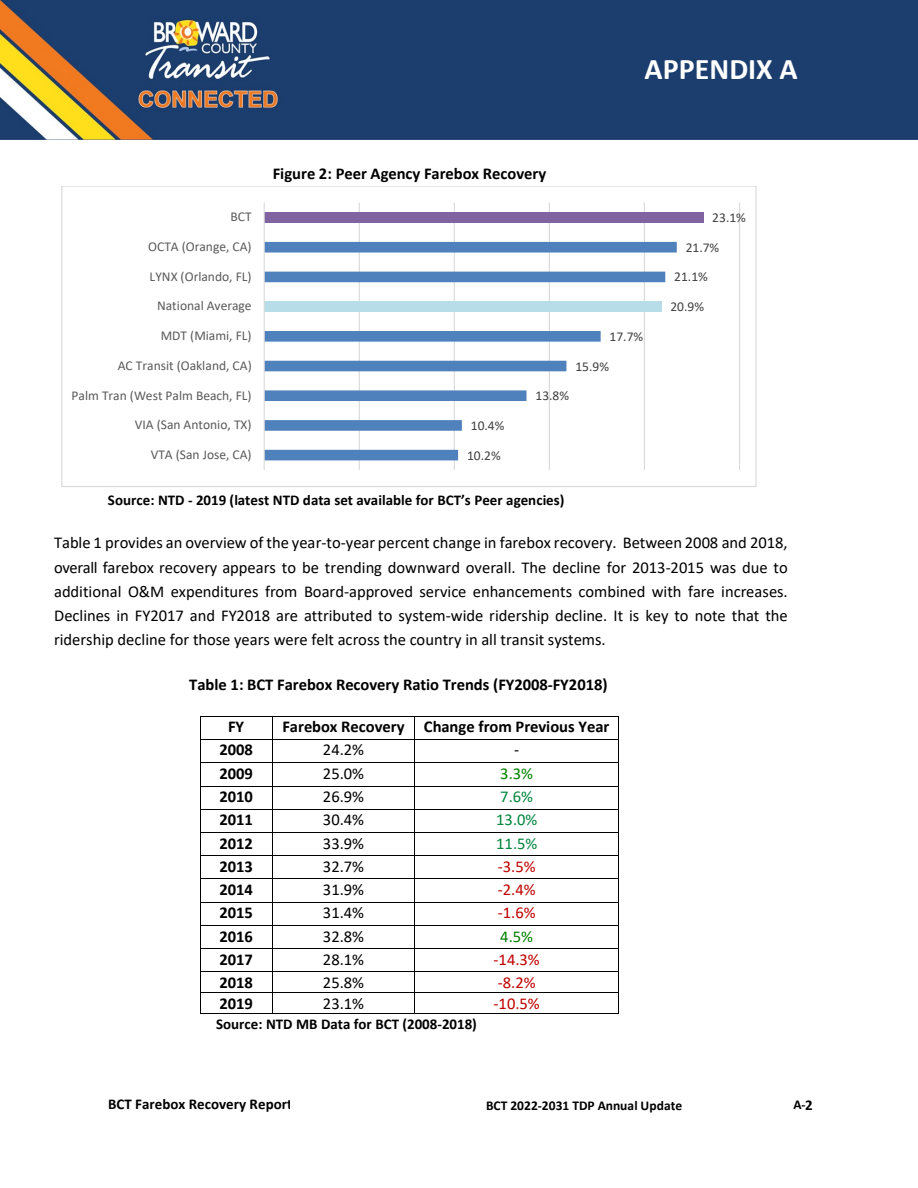
<style>
.page{position:relative;width:918px;height:1188px;background:#fff}
.page>*{position:absolute;margin:0;border:0;box-sizing:border-box;transform-origin:0 0}
.t1{font:700 30px "Calibri";color:#fff}
.t2{font:16.5px/24.2px "Calibri";color:#000;text-align:justify}
.t3{font:700 16.5px "Calibri";letter-spacing:-.005em;color:#000}
.t4{font:16.5px "Calibri";color:#c00000}
.t5{font:16.5px "Calibri";color:#00863d}
.t6{font:16.5px "Calibri";color:#008000}
.t7{font:700 15px "Calibri";color:#000}
.t8{font:13.5px "Calibri";color:#595959}
.t9{font:13.5px "Calibri";color:#404040}
.t10{font:700 13.5px "Calibri";color:#000}
</style>
<div class="page">
<img style="left:0;top:0;width:918px;height:140px">
<hr style="left:201px;top:716px;width:71px;height:1px;background:#000">
<hr style="left:273px;top:716px;width:141px;height:1px;background:#000">
<hr style="left:415px;top:716px;width:203px;height:1px;background:#000">
<hr style="left:201px;top:739px;width:71px;height:1px;background:#000">
<hr style="left:273px;top:739px;width:141px;height:1px;background:#000">
<hr style="left:415px;top:739px;width:203px;height:1px;background:#000">
<hr style="left:201px;top:762px;width:71px;height:1px;background:#000">
<hr style="left:273px;top:762px;width:141px;height:1px;background:#000">
<hr style="left:415px;top:762px;width:203px;height:1px;background:#000">
<hr style="left:201px;top:786px;width:71px;height:1px;background:#000">
<hr style="left:273px;top:786px;width:141px;height:1px;background:#000">
<hr style="left:415px;top:786px;width:203px;height:1px;background:#000">
<hr style="left:201px;top:809px;width:71px;height:1px;background:#000">
<hr style="left:273px;top:809px;width:141px;height:1px;background:#000">
<hr style="left:415px;top:809px;width:203px;height:1px;background:#000">
<hr style="left:201px;top:832px;width:71px;height:1px;background:#000">
<hr style="left:273px;top:832px;width:141px;height:1px;background:#000">
<hr style="left:415px;top:832px;width:203px;height:1px;background:#000">
<hr style="left:201px;top:855px;width:71px;height:1px;background:#000">
<hr style="left:273px;top:855px;width:141px;height:1px;background:#000">
<hr style="left:415px;top:855px;width:203px;height:1px;background:#000">
<hr style="left:201px;top:879px;width:71px;height:1px;background:#000">
<hr style="left:273px;top:879px;width:141px;height:1px;background:#000">
<hr style="left:415px;top:879px;width:203px;height:1px;background:#000">
<hr style="left:201px;top:902px;width:71px;height:1px;background:#000">
<hr style="left:273px;top:902px;width:141px;height:1px;background:#000">
<hr style="left:415px;top:902px;width:203px;height:1px;background:#000">
<hr style="left:201px;top:925px;width:71px;height:1px;background:#000">
<hr style="left:273px;top:925px;width:141px;height:1px;background:#000">
<hr style="left:415px;top:925px;width:203px;height:1px;background:#000">
<hr style="left:201px;top:948px;width:71px;height:1px;background:#000">
<hr style="left:273px;top:948px;width:141px;height:1px;background:#000">
<hr style="left:415px;top:948px;width:203px;height:1px;background:#000">
<hr style="left:201px;top:972px;width:71px;height:1px;background:#000">
<hr style="left:273px;top:972px;width:141px;height:1px;background:#000">
<hr style="left:415px;top:972px;width:203px;height:1px;background:#000">
<hr style="left:201px;top:993px;width:71px;height:1px;background:#000">
<hr style="left:273px;top:993px;width:141px;height:1px;background:#000">
<hr style="left:415px;top:993px;width:203px;height:1px;background:#000">
<svg style="left:200px;top:716px;width:1px;height:298px"></svg>
<hr style="left:201px;top:1013px;width:71px;height:1px;background:#000">
<svg style="left:272px;top:716px;width:1px;height:298px"></svg>
<hr style="left:273px;top:1013px;width:141px;height:1px;background:#000">
<svg style="left:414px;top:716px;width:1px;height:298px"></svg>
<hr style="left:415px;top:1013px;width:203px;height:1px;background:#000">
<svg style="left:618px;top:716px;width:1px;height:298px"></svg>
<hr style="left:359px;top:203px;width:1px;height:267px;background:#d9d9d9">
<hr style="left:454px;top:203px;width:1px;height:267px;background:#d9d9d9">
<hr style="left:549px;top:203px;width:1px;height:267px;background:#d9d9d9">
<hr style="left:644px;top:203px;width:1px;height:267px;background:#d9d9d9">
<hr style="left:739px;top:203px;width:1px;height:267px;background:#d9d9d9">
<div style="left:264px;top:212px;width:439px;height:11px;background:#8064a2"></div>
<svg style="left:265px;top:242px;width:412px;height:218px"></svg>
<hr style="left:264px;top:203px;width:1px;height:267px;background:#d9d9d9">
<p class="t1" style="left:645px;top:48px;width:155px">APPENDIX A</p>
<p class="t8" style="left:231px;top:207px;width:23px">BCT</p>
<p class="t8" style="left:148px;top:237px;width:105px">OCTA (Orange, CA)</p>
<p class="t8" style="left:150px;top:267px;width:104px">LYNX (Orlando, FL)</p>
<p class="t8" style="left:157px;top:297px;width:96px">National Average</p>
<p class="t8" style="left:161px;top:326px;width:93px">MDT (Miami, FL)</p>
<p class="t8" style="left:118px;top:356px;width:135px">AC Transit (Oakland, CA)</p>
<p class="t8" style="left:72px;top:386px;width:182px">Palm Tran (West Palm Beach, FL)</p>
<p class="t8" style="left:135px;top:415px;width:118px">VIA (San Antonio, TX)</p>
<p class="t8" style="left:151px;top:445px;width:102px">VTA (San Jose, CA)</p>
<p class="t3" style="left:273px;top:161px;width:275px">Figure 2: Peer Agency Farebox Recovery</p>
<p class="t9" style="left:610px;top:327px;width:35px">17.7%</p>
<p class="t9" style="left:575px;top:357px;width:35px">15.9%</p>
<p class="t9" style="left:471px;top:416px;width:35px">10.4%</p>
<p class="t9" style="left:467px;top:446px;width:35px">10.2%</p>
<p class="t9" style="left:535px;top:386px;width:35px">13.8%</p>
<p class="t9" style="left:712px;top:208px;width:35px">23.1%</p>
<p class="t9" style="left:686px;top:238px;width:35px">21.7%</p>
<p class="t9" style="left:674px;top:268px;width:35px">21.1%</p>
<p class="t9" style="left:670px;top:297px;width:35px">20.9%</p>
<p class="t7" style="left:108px;top:489px;width:458px">Source: NTD - 2019 (latest NTD data set available for BCT’s Peer agencies)</p>
<p class="t2" style="left:54px;top:530px;width:735px">Table 1 provides an overview of the year-to-year percent change in farebox recovery. Between 2008 and 2018, overall farebox recovery appears to be trending downward overall. The decline for 2013-2015 was due to additional O&amp;M expenditures from Board-approved service enhancements combined with fare increases.<br>Declines in FY2017 and FY2018 are attributed to system-wide ridership decline. It is key to note that the ridership decline for those years were felt across the country in all transit systems.</p>
<p class="t3" style="left:189px;top:673px;width:420px">Table 1: BCT Farebox Recovery Ratio Trends (FY2008-FY2018)</p>
<p class="t3" style="left:228px;top:715px;width:18px">FY</p>
<p class="t3" style="left:282px;top:715px;width:328px">Farebox Recovery Change from Previous Year</p>
<p class="t3" style="left:219px;top:738px;width:35px">2008</p>
<p class="t2" style="left:323px;top:737px;width:43px">24.2%</p>
<p class="t2" style="left:514px;top:737px;width:7px">-</p>
<p class="t3" style="left:219px;top:762px;width:35px">2009</p>
<p class="t2" style="left:323px;top:761px;width:43px">25.0%</p>
<p class="t6" style="left:500px;top:762px;width:34px">3.3%</p>
<p class="t3" style="left:219px;top:785px;width:35px">2010</p>
<p class="t2" style="left:323px;top:784px;width:43px">26.9%</p>
<p class="t5" style="left:500px;top:785px;width:34px">7.6%</p>
<p class="t3" style="left:219px;top:808px;width:35px">2011</p>
<p class="t2" style="left:323px;top:807px;width:43px">30.4%</p>
<p class="t5" style="left:496px;top:808px;width:43px">13.0%</p>
<p class="t3" style="left:219px;top:831px;width:35px">2012</p>
<p class="t2" style="left:323px;top:831px;width:43px">33.9%</p>
<p class="t5" style="left:496px;top:832px;width:43px">11.5%</p>
<p class="t3" style="left:219px;top:855px;width:35px">2013</p>
<p class="t2" style="left:323px;top:854px;width:43px">32.7%</p>
<p class="t4" style="left:498px;top:855px;width:39px">-3.5%</p>
<p class="t3" style="left:219px;top:878px;width:35px">2014</p>
<p class="t2" style="left:323px;top:877px;width:43px">31.9%</p>
<p class="t4" style="left:498px;top:878px;width:39px">-2.4%</p>
<p class="t3" style="left:219px;top:901px;width:35px">2015</p>
<p class="t2" style="left:323px;top:900px;width:43px">31.4%</p>
<p class="t4" style="left:498px;top:901px;width:39px">-1.6%</p>
<p class="t3" style="left:219px;top:924px;width:35px">2016</p>
<p class="t2" style="left:323px;top:924px;width:43px">32.8%</p>
<p class="t6" style="left:500px;top:925px;width:34px">4.5%</p>
<p class="t3" style="left:219px;top:948px;width:35px">2017</p>
<p class="t2" style="left:323px;top:947px;width:43px">28.1%</p>
<p class="t4" style="left:494px;top:948px;width:48px">-14.3%</p>
<p class="t3" style="left:219px;top:971px;width:35px">2018</p>
<p class="t2" style="left:323px;top:970px;width:43px">25.8%</p>
<p class="t4" style="left:498px;top:971px;width:39px">-8.2%</p>
<p class="t3" style="left:219px;top:992px;width:35px">2019</p>
<p class="t2" style="left:323px;top:991px;width:43px">23.1%</p>
<p class="t4" style="left:494px;top:992px;width:48px">-10.5%</p>
<p class="t7" style="left:216px;top:1013px;width:262px">Source: NTD MB Data for BCT (2008-2018)</p>
<p class="t7" style="left:108px;top:1094px;width:186px">BCT Farebox Recovery Report</p>
<p class="t10" style="left:486px;top:1096px;width:198px">BCT 2022-2031 TDP Annual Update</p>
<p class="t7" style="left:805px;top:1094px;width:9px">2</p>
<p class="t10" style="left:793px;top:1095px;width:14px">A-</p>
</div>
